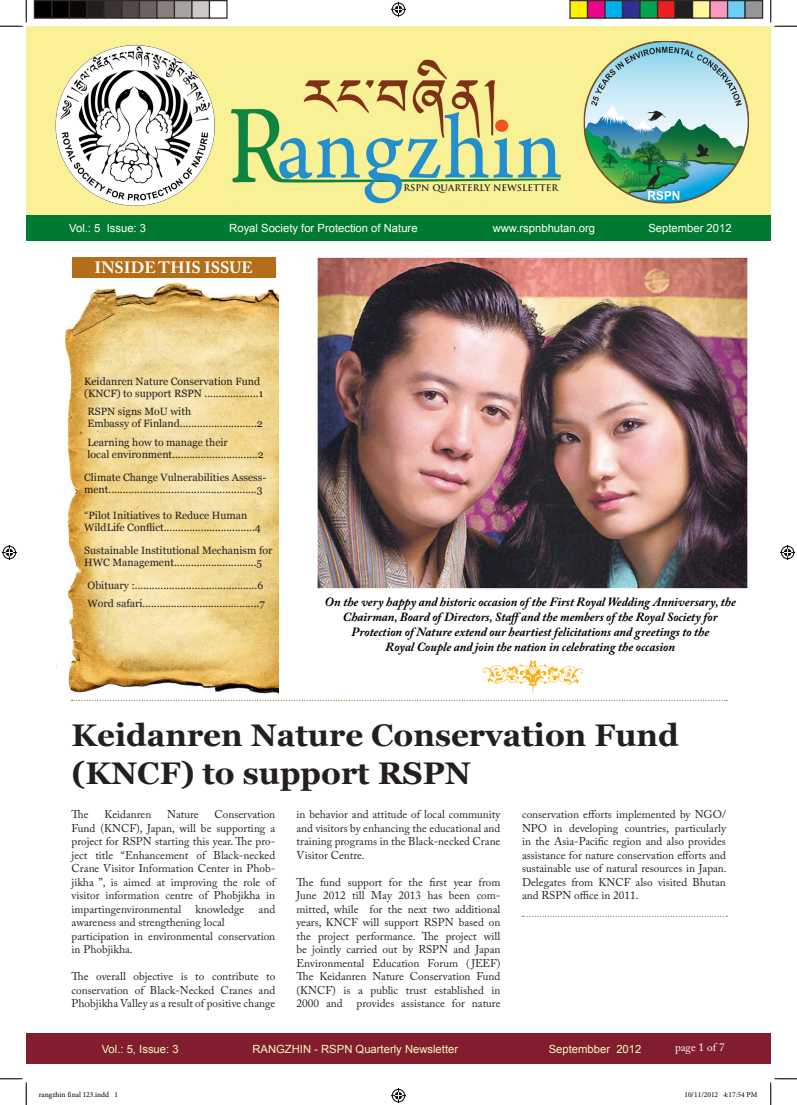
<style>
.page{position:relative;width:797px;height:1105px;background:#fff}
.page>*{position:absolute;margin:0;border:0;box-sizing:border-box;transform-origin:0 0}
.t1{font:700 31.25px "Georgia";color:#231f20}
.t2{font:700 16.25px "Adobe Caslon Pro";color:#fffef8}
.t3{font:italic 700 12.5px/15px "Adobe Caslon Pro";color:#000;text-align:center}
.t4{font:11.25px/13.5px "Adobe Caslon Pro";color:#231f20;text-align:justify}
.t5{font:11.25px "Arial";color:#fff}
.t6{font:11.25px "Arial";color:#f0ffb5}
.t7{font:11.25px "Adobe Caslon Pro";color:#fff}
.t8{font:10.62px/11.8px "Georgia";color:#231f20}
.t9{font:700 8.88px "Trajan Pro";color:#231f20}
.t10{font:7.5px "Minion Pro";color:#000}
</style>
<div class="page">
<div style="left:26px;top:1033px;width:744px;height:31px;background:#821c2f"></div>
<img style="left:317px;top:257px;width:431px;height:331px">
<div style="left:26px;top:26px;width:744px;height:189px;background:#faf095"></div>
<img style="left:231px;top:60px;width:331px;height:144px">
<div style="left:26px;top:215px;width:744px;height:26px;background:#007a33"></div>
<img style="left:64px;top:281px;width:215px;height:419px">
<div style="left:72px;top:257px;width:203px;height:21px;background:#b46e19"></div>
<img style="left:55px;top:45px;width:160px;height:161px">
<img style="left:483px;top:661px;width:100px;height:32px">
<img style="left:583px;top:42px;width:166px;height:162px">
<svg style="left:522px;top:916px;width:205px;height:1px"></svg>
<svg style="left:72px;top:700px;width:655px;height:1px"></svg>
<svg style="left:0;top:0;width:27px;height:27px"></svg>
<svg style="left:0;top:1078px;width:27px;height:27px"></svg>
<svg style="left:770px;top:0;width:27px;height:27px"></svg>
<svg style="left:770px;top:1078px;width:27px;height:27px"></svg>
<svg style="left:391px;top:2px;width:15px;height:15px"></svg>
<svg style="left:391px;top:1088px;width:15px;height:15px"></svg>
<svg style="left:2px;top:545px;width:15px;height:15px"></svg>
<svg style="left:780px;top:545px;width:15px;height:15px"></svg>
<div style="left:34px;top:1px;width:18px;height:17px;background:#000"></div>
<div style="left:34px;top:0;width:18px;height:19px;border:1px solid #302a28"></div>
<div style="left:52px;top:1px;width:17px;height:17px;background:#000"></div>
<div style="left:51px;top:0;width:19px;height:19px;border:1px solid #302a28"></div>
<div style="left:69px;top:1px;width:18px;height:17px;background:#0c0806"></div>
<div style="left:69px;top:0;width:19px;height:19px;border:1px solid #302a28"></div>
<div style="left:87px;top:1px;width:17px;height:17px;background:#241e1b"></div>
<div style="left:86px;top:0;width:19px;height:19px;border:1px solid #302a28"></div>
<div style="left:104px;top:1px;width:18px;height:17px;background:#3b3532"></div>
<div style="left:104px;top:0;width:18px;height:19px;border:1px solid #302a28"></div>
<div style="left:122px;top:1px;width:17px;height:17px;background:#524a47"></div>
<div style="left:121px;top:0;width:19px;height:19px;border:1px solid #302a28"></div>
<div style="left:139px;top:1px;width:18px;height:17px;background:#6b6360"></div>
<div style="left:139px;top:0;width:19px;height:19px;border:1px solid #302a28"></div>
<div style="left:157px;top:1px;width:17px;height:17px;background:#867f7c"></div>
<div style="left:156px;top:0;width:19px;height:19px;border:1px solid #302a28"></div>
<div style="left:174px;top:1px;width:18px;height:17px;background:#a7a2a0"></div>
<div style="left:174px;top:0;width:18px;height:19px;border:1px solid #302a28"></div>
<div style="left:192px;top:1px;width:17px;height:17px;background:#cdc9c8"></div>
<div style="left:191px;top:0;width:19px;height:19px;border:1px solid #302a28"></div>
<div style="left:209px;top:0;width:19px;height:19px;border:1px solid #302a28"></div>
<div style="left:570px;top:1px;width:17px;height:17px;background:#fff101"></div>
<div style="left:569px;top:0;width:19px;height:19px;border:1px solid #302a28"></div>
<div style="left:587px;top:1px;width:18px;height:17px;background:#ed028c"></div>
<div style="left:587px;top:0;width:18px;height:19px;border:1px solid #302a28"></div>
<div style="left:605px;top:1px;width:17px;height:17px;background:#00aeef"></div>
<div style="left:604px;top:0;width:19px;height:19px;border:1px solid #302a28"></div>
<div style="left:622px;top:1px;width:18px;height:17px;background:#2e3092"></div>
<div style="left:622px;top:0;width:18px;height:19px;border:1px solid #302a28"></div>
<div style="left:640px;top:1px;width:17px;height:17px;background:#00a54f"></div>
<div style="left:639px;top:0;width:19px;height:19px;border:1px solid #302a28"></div>
<div style="left:657px;top:1px;width:18px;height:17px;background:#ee1d23"></div>
<div style="left:657px;top:0;width:18px;height:19px;border:1px solid #302a28"></div>
<div style="left:675px;top:1px;width:17px;height:17px;background:#231f20"></div>
<div style="left:674px;top:0;width:19px;height:19px;border:1px solid #302a28"></div>
<div style="left:692px;top:1px;width:18px;height:17px;background:#fff79a"></div>
<div style="left:692px;top:0;width:18px;height:19px;border:1px solid #302a28"></div>
<div style="left:710px;top:1px;width:17px;height:17px;background:#f499c2"></div>
<div style="left:709px;top:0;width:19px;height:19px;border:1px solid #302a28"></div>
<div style="left:727px;top:1px;width:18px;height:17px;background:#6bcff6"></div>
<div style="left:727px;top:0;width:18px;height:19px;border:1px solid #302a28"></div>
<div style="left:745px;top:1px;width:17px;height:17px;background:#939598"></div>
<div style="left:744px;top:0;width:19px;height:19px;border:1px solid #302a28"></div>
<p class="t9" style="left:403px;top:182px;width:156px">RSPN QUARTERLY NEWSLETTER</p>
<p class="t5" style="left:69px;top:221px;width:78px">Vol.: 5 Issue: 3</p>
<p class="t5" style="left:229px;top:221px;width:190px">Royal Society for Protection of Nature</p>
<p class="t5" style="left:492px;top:221px;width:104px">www.rspnbhutan.org</p>
<p class="t5" style="left:648px;top:221px;width:85px">September 2012</p>
<h2 class="t2" style="left:94px;top:258px;width:160px">INSIDE THIS ISSUE</h2>
<p class="t8" style="left:84px;top:375px;width:181px">Keidanren Nature Conservation Fund (KNCF) to support RSPN ...................1</p>
<p class="t8" style="left:87px;top:406px;width:177px">RSPN signs MoU with<br>Embassy of Finland...........................2</p>
<p class="t8" style="left:87px;top:437px;width:178px">Learning how to manage their<br>local environment..............................2</p>
<p class="t8" style="left:84px;top:472px;width:184px">Climate Change Vulnerabilities Assess&shy;ment....................................................3</p>
<p class="t8" style="left:84px;top:509px;width:178px">“Pilot Initiatives to Reduce Human<br>WildLife Conflict................................4</p>
<p class="t8" style="left:84px;top:545px;width:190px">Sustainable Institutional Mechanism for<br>HWC Management.............................5</p>
<p class="t8" style="left:87px;top:577px;width:179px;line-height:17.6px">Obituary :...........................................6<br>Word safari.........................................7</p>
<p class="t3" style="left:324px;top:594px;width:413px">On the very happy and historic occasion of the First Royal Wedding Anniversary, the<br>Chairman, Board of Directors, Staffand the members of the Royal Society for</p>
<p class="t3" style="left:351px;top:624px;width:359px">Protection of Nature extend our heartiest felicitations and greetings to the</p>
<p class="t3" style="left:385px;top:639px;width:291px">Royal Couple and join the nation in celebrating the occasion</p>
<p class="t1" style="left:72px;top:715px;width:608px">Keidanren Nature Conservation Fund</p>
<p class="t1" style="left:72px;top:753px;width:401px">(KNCF) to support RSPN</p>
<p class="t4" style="left:72px;top:808px;width:18px">The</p>
<p class="t4" style="left:104px;top:808px;width:48px">Keidanren</p>
<p class="t4" style="left:167px;top:808px;width:33px">Nature</p>
<p class="t4" style="left:522px;top:808px;width:206px">conservation efforts implemented by NGO/ NPO in developing countries, particularly in the Asia-Pacific region and also provides assistance for nature conservation efforts and sustainable use of natural resources in Japan.<br>Delegates from KNCF also visited Bhutan and RSPN office in 2011.</p>
<p class="t4" style="left:72px;top:808px;width:205px;text-indent:143px">Conservation Fund (KNCF), Japan, will be supporting a project for RSPN starting this year. The pro&shy;ject title “Enhancement of Black-necked Crane Visitor Information Center in Phob&shy;jikha ”, is aimed at improving the role of visitor information centre of Phobjikha in impartingenvironmental</p>
<p class="t4" style="left:296px;top:808px;width:205px">in behavior and attitude of local community and visitors by enhancing the educational and training programs in the Black-necked Crane Visitor Centre.</p>
<p class="t4" style="left:296px;top:875px;width:205px">The fund support for the first year from June 2012 till May 2013 has been com&shy;mitted, while for the next two additional years, KNCF will support RSPN based on the project performance. The project will be jointly carried out by RSPN and Japan Environmental Education Forum ( JEEF)<br>The Keidanren Nature Conservation Fund (KNCF) is a public trust established in 2000 and provides assistance for nature</p>
<p class="t4" style="left:196px;top:902px;width:50px">knowledge</p>
<p class="t4" style="left:259px;top:902px;width:18px">and</p>
<p class="t4" style="left:72px;top:916px;width:155px">awareness and strengthening local</p>
<p class="t4" style="left:72px;top:929px;width:205px">participation in environmental conservation in Phobjikha.</p>
<p class="t4" style="left:72px;top:970px;width:205px">The overall objective is to contribute to conservation of Black-Necked Cranes and Phobjikha Valley as a result of positive change</p>
<p class="t6" style="left:102px;top:1041px;width:78px">Vol.: 5, Issue: 3</p>
<p class="t6" style="left:252px;top:1041px;width:207px">RANGZHIN - RSPN Quarterly Newsletter</p>
<p class="t6" style="left:549px;top:1041px;width:94px">Septembber 2012</p>
<p class="t7" style="left:675px;top:1041px;width:51px">page 1 of 7</p>
<p class="t10" style="left:39px;top:1090px;width:81px">rangzhin final 123.indd 1</p>
<p class="t10" style="left:684px;top:1090px;width:74px">10/11/2012 4:17:54 PM</p>
</div>
